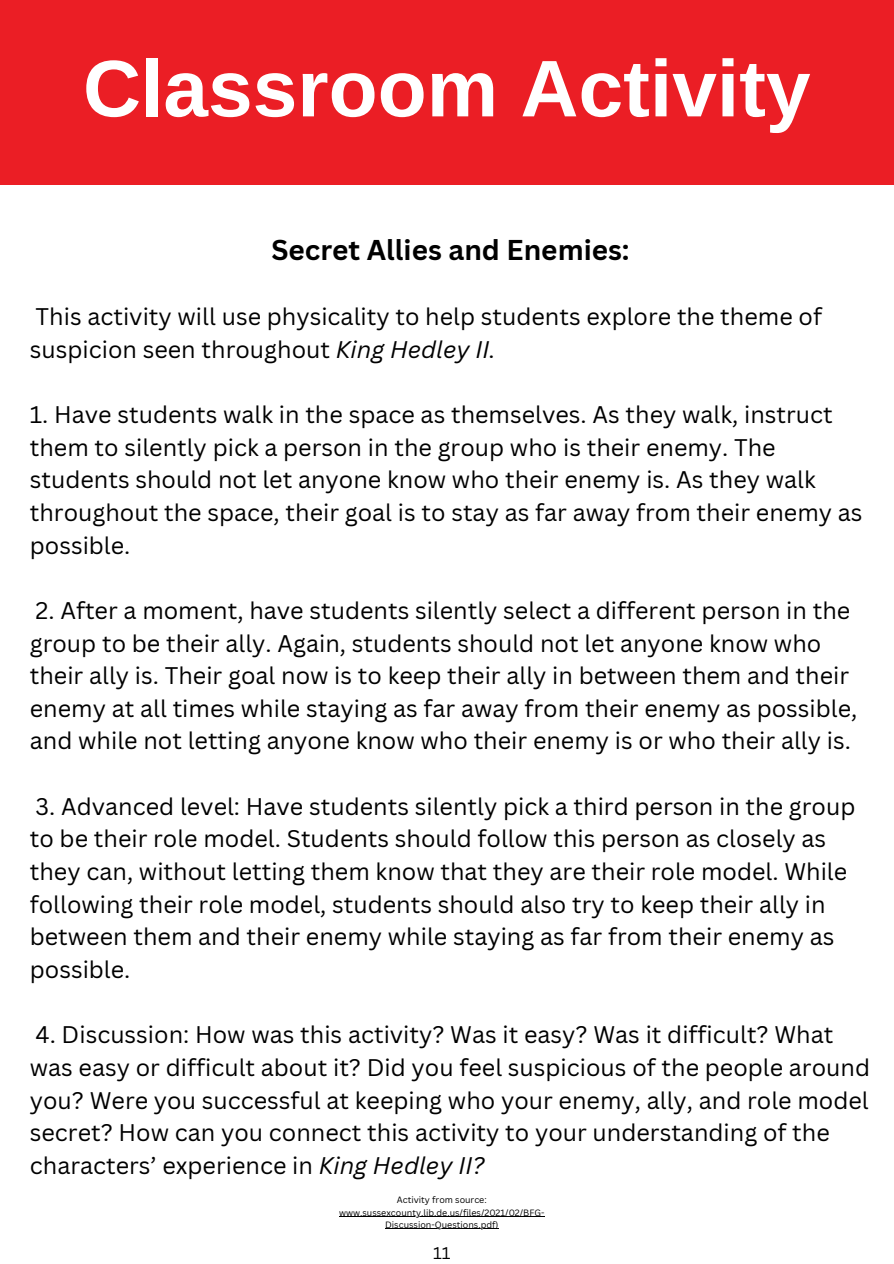
<style>
.page{position:relative;width:894px;height:1264px;background:#fff}
.page>*{position:absolute;margin:0;border:0;box-sizing:border-box;transform-origin:0 0}
.t1{font:700 80.25px "Arimo";color:#fff}
.t2{font:700 27.9px "Canva Sans";color:#000}
.t3{font:23.4px/32.7px "Canva Sans";color:#000}
.t4{font:16.5px "Canva Sans";color:#000}
.t5{font:8.85px "Canva Sans";color:#000}
.s1{font-style:italic}
</style>
<div class="page">
<div style="left:0;top:0;width:893px;height:184px;background:#eb1e25"></div>
<hr style="left:339px;top:1216px;width:205px;height:1px;background:#000">
<hr style="left:385px;top:1228px;width:113px;height:1px;background:#000">
<p class="t1" style="left:83px;top:44px;width:728px">Classroom Activity</p>
<h2 class="t2" style="left:271px;top:230px;width:359px">Secret Allies and Enemies:</h2>
<h3 class="t3" style="left:30px;top:300px;width:793px">This activity will use physicality to help students explore the theme of suspicion seen throughout <span class="s1">King Hedley II.</span></h3>
<h3 class="t3" style="left:30px;top:397px;width:834px">1. Have students walk in the space as themselves. As they walk, instruct them to silently pick a person in the group who is their enemy. The students should not let anyone know who their enemy is. As they walk throughout the space, their goal is to stay as far away from their enemy as possible.</h3>
<h3 class="t3" style="left:30px;top:593px;width:828px">2. After a moment, have students silently select a different person in the group to be their ally. Again, students should not let anyone know who their ally is. Their goal now is to keep their ally in between them and their enemy at all times while staying as far away from their enemy as possible, and while not letting anyone know who their enemy is or who their ally is.</h3>
<h3 class="t3" style="left:30px;top:789px;width:826px">3. Advanced level: Have students silently pick a third person in the group to be their role model. Students should follow this person as closely as they can, without letting them know that they are their role model. While following their role model, students should also try to keep their ally in between them and their enemy while staying as far from their enemy as possible.</h3>
<h3 class="t3" style="left:30px;top:1017px;width:841px">4. Discussion: How was this activity? Was it easy? Was it difficult? What was easy or difficult about it? Did you feel suspicious of the people around you? Were you successful at keeping who your enemy, ally, and role model secret? How can you connect this activity to your understanding of the characters’ experience in <span class="s1">King Hedley II?</span></h3>
<p class="t5" style="left:397px;top:1193px;width:91px">Activity from source:</p>
<p class="t5" style="left:339px;top:1206px;width:207px">www.sussexcounty.lib.de.us/files/2021/02/BFG-</p>
<p class="t5" style="left:385px;top:1218px;width:115px">Discussion-Questions.pdf)</p>
<h1 class="t4" style="left:433px;top:1241px;width:19px">11</h1>
</div>
